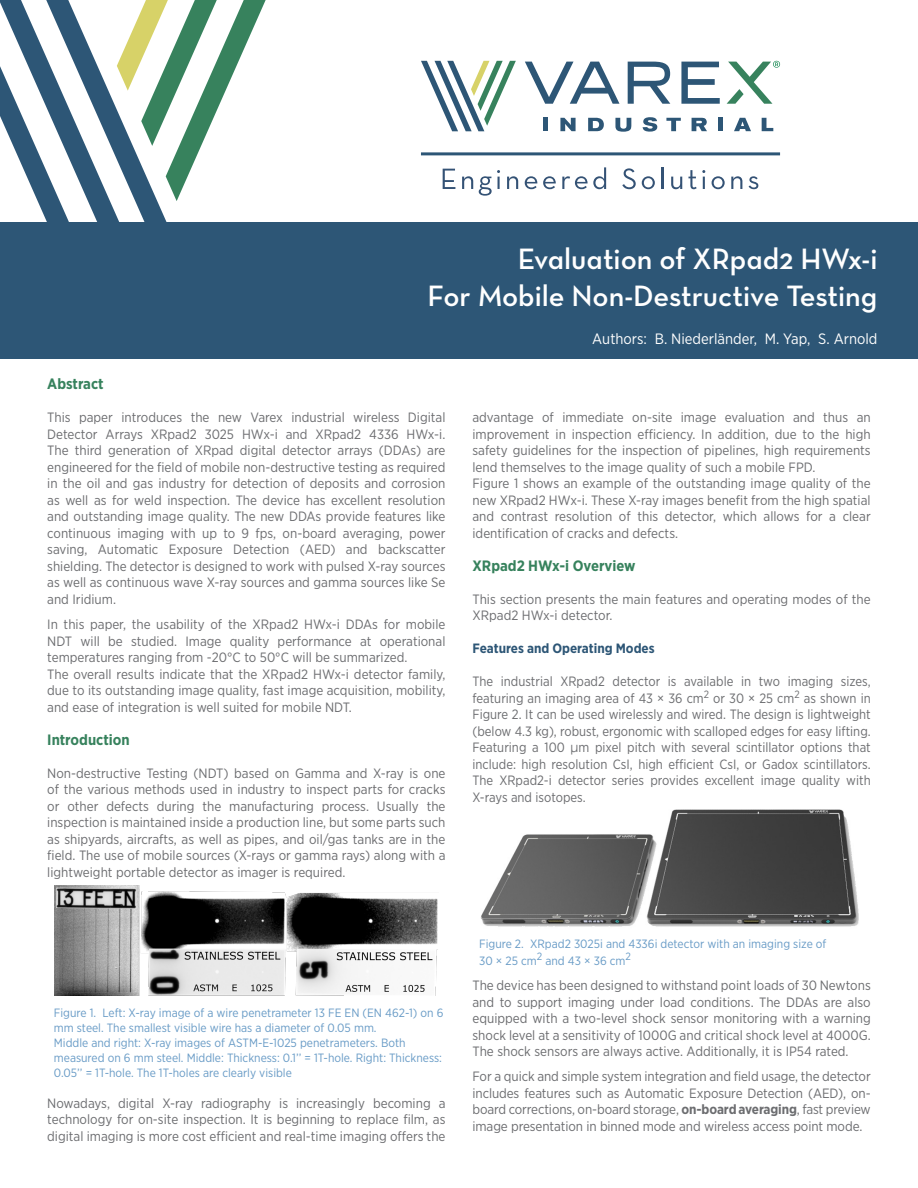
<style>
.page{position:relative;width:918px;height:1188px;background:#fff}
.page>*{position:absolute;margin:0;border:0;box-sizing:border-box;transform-origin:0 0}
.Pa3{font:30px "Neutraface Text Demi Alt";color:#fff}
.t1{font:15px "Gotham Narrow";color:#fff}
.Default{font:700 15px "Gotham Narrow";color:#37825d}
.Neutraface_12_Caps_2{font:700 15px "Gotham Narrow";color:#37825d}
.Default-2{font:13.5px/16.5px "Gotham Narrow";color:#6c6d70;text-align:justify}
.Pa5{font:13.5px/16.5px "Gotham Narrow";color:#6c6d70;text-align:justify}
.Pa6{font:700 13.5px "Gotham Narrow";color:#2d5676}
.Pa7{font:12px/15px "Gotham Narrow";color:#689bc6}
.s1{font-family:"Century Gothic"}
.s2{font-weight:700}
</style>
<div class="page">
<div style="left:0;top:222px;width:918px;height:137px;background:#2d5676"></div>
<svg style="left:0;top:0;width:266px;height:222px"></svg>
<svg style="left:443px;top:169px;width:12px;height:20px"></svg>
<svg style="left:462px;top:176px;width:11px;height:13px"></svg>
<svg style="left:479px;top:170px;width:21px;height:26px"></svg>
<svg style="left:507px;top:176px;width:11px;height:13px"></svg>
<svg style="left:525px;top:176px;width:12px;height:13px"></svg>
<svg style="left:543px;top:176px;width:13px;height:13px"></svg>
<svg style="left:562px;top:167px;width:44px;height:22px"></svg>
<svg style="left:622px;top:168px;width:14px;height:21px"></svg>
<svg style="left:642px;top:176px;width:13px;height:13px"></svg>
<hr style="left:662px;top:167px;width:2px;height:22px;background:#345275">
<svg style="left:671px;top:177px;width:11px;height:12px"></svg>
<svg style="left:688px;top:170px;width:17px;height:19px"></svg>
<svg style="left:712px;top:176px;width:13px;height:13px"></svg>
<svg style="left:731px;top:176px;width:11px;height:13px"></svg>
<svg style="left:749px;top:176px;width:9px;height:13px"></svg>
<svg style="left:421px;top:61px;width:95px;height:70px"></svg>
<svg style="left:525px;top:62px;width:195px;height:42px"></svg>
<svg style="left:727px;top:61px;width:53px;height:43px"></svg>
<div style="left:543px;top:118px;width:5px;height:13px;background:#2d5676"></div>
<svg style="left:560px;top:118px;width:16px;height:13px"></svg>
<svg style="left:588px;top:118px;width:16px;height:13px"></svg>
<svg style="left:615px;top:118px;width:16px;height:14px"></svg>
<svg style="left:643px;top:117px;width:14px;height:15px"></svg>
<svg style="left:666px;top:118px;width:15px;height:13px"></svg>
<svg style="left:692px;top:118px;width:15px;height:13px"></svg>
<hr style="left:719px;top:118px;width:4px;height:13px;background:#2d5676">
<svg style="left:734px;top:118px;width:17px;height:13px"></svg>
<svg style="left:762px;top:118px;width:11px;height:13px"></svg>
<hr style="left:421px;top:152px;width:359px;height:3px;background:#2d5676">
<img style="left:481px;top:809px;width:378px;height:118px">
<img style="left:54px;top:886px;width:384px;height:110px">
<p class="Pa3" style="left:518px;top:240px;width:361px">Evaluation of XRpad2 HWx-i</p>
<p class="Pa3" style="left:428px;top:277px;width:451px">For Mobile Non-Destructive Testing</p>
<p class="Neutraface_12_Caps_2" style="left:47px;top:374px;width:58px">Abstract</p>
<p class="Default-2" style="left:47px;top:409px;width:400px">This paper introduces the new Varex industrial wireless Digital Detector Arrays XRpad2 3025 HWx-i and XRpad2 4336 HWx-i.<br>The third generation of XRpad digital detector arrays (DDAs) are engineered for the field of mobile non-destructive testing as required in the oil and gas industry for detection of deposits and corrosion as well as for weld inspection. The device has excellent resolution and outstanding image quality. The new DDAs provide features like continuous imaging with up to 9 fps, on-board averaging, power saving, Automatic Exposure Detection (AED) and backscatter shielding. The detector is designed to work with pulsed X-ray sources as well as continuous wave X-ray sources and gamma sources like Se and Iridium.</p>
<p class="Default-2" style="left:47px;top:616px;width:400px">In this paper, the usability of the XRpad2 HWx-i DDAs for mobile NDT will be studied. Image quality performance at operational temperatures ranging from -20°C to 50°C will be summarized.</p>
<p class="Default-2" style="left:47px;top:665px;width:400px">The overall results indicate that the XRpad2 HWx-i detector family, due to its outstanding image quality, fast image acquisition, mobility, and ease of integration is well suited for mobile NDT.</p>
<p class="Default" style="left:47px;top:730px;width:84px">Introduction</p>
<p class="Pa5" style="left:47px;top:764px;width:400px">Non-destructive Testing (NDT) based on Gamma and X-ray is one of the various methods used in industry to inspect parts for cracks or other defects during the manufacturing process. Usually the inspection is maintained inside a production line, but some parts such as shipyards, aircrafts, as well as pipes, and oil/gas tanks are in the field. The use of mobile sources (X-rays or gamma rays) along with a lightweight portable detector as imager is required.</p>
<p class="Pa7" style="left:54px;top:1005px;width:391px">Figure 1. Left: X-ray image of a wire penetrameter 13 FE EN (EN 462-1) on 6 mm steel. The smallest visible wire has a diameter of 0.05 mm.</p>
<p class="Pa7" style="left:54px;top:1035px;width:390px">Middle and right: X-ray images of ASTM-E-1025 penetrameters. Both measured on 6 mm steel. Middle: Thickness: 0.1’’ = 1T-hole. Right: Thickness:<br>0.05’’ = 1T-hole. The 1T-holes are clearly visible</p>
<p class="Default-2" style="left:47px;top:1094px;width:400px">Nowadays, digital X-ray radiography is increasingly becoming a technology for on-site inspection. It is beginning to replace film, as digital imaging is more cost efficient and real-time imaging offers the</p>
<p class="t1" style="left:592px;top:329px;width:287px">Authors: B. Niederländer, M. Yap, S. Arnold</p>
<p class="Default-2" style="left:472px;top:409px;width:400px">advantage of immediate on-site image evaluation and thus an improvement in inspection efficiency. In addition, due to the high safety guidelines for the inspection of pipelines, high requirements lend themselves to the image quality of such a mobile FPD.</p>
<p class="Default-2" style="left:472px;top:475px;width:400px">Figure 1 shows an example of the outstanding image quality of the new XRpad2 HWx-i. These X-ray images benefit from the high spatial and contrast resolution of this detector, which allows for a clear identification of cracks and defects.</p>
<p class="Default" style="left:472px;top:556px;width:165px">XRpad2 HWx-i Overview</p>
<p class="Default-2" style="left:472px;top:590px;width:400px">This section presents the main features and operating modes of the<br>XRpad2 HWx-i detector.</p>
<p class="Pa6" style="left:472px;top:640px;width:184px">Features and Operating Modes</p>
<p class="Pa5" style="left:472px;top:673px;width:400px">The industrial XRpad2 detector is available in two imaging sizes, featuring an imaging area of 43 × 36 cm<sup>2</sup> or 30 × 25 cm<sup>2</sup> as shown in Figure 2. It can be used wirelessly and wired. The design is lightweight (below 4.3 kg), robust, ergonomic with scalloped edges for easy lifting.<br>Featuring a 100 <span class="s1">μ</span>m pixel pitch with several scintillator options that include: high resolution CsI, high efficient CsI, or Gadox scintillators.<br>The XRpad2-i detector series provides excellent image quality with X-rays and isotopes.</p>
<p class="Pa7" style="left:479px;top:936px;width:349px">Figure 2. XRpad2 3025i and 4336i detector with an imaging size of</p>
<p class="Pa7" style="left:479px;top:953px;width:153px">30 × 25 cm<sup>2</sup> and 43 × 36 cm<sup>2</sup></p>
<p class="Pa5" style="left:472px;top:977px;width:400px">The device has been designed to withstand point loads of 30 Newtons and to support imaging under load conditions. The DDAs are also equipped with a two-level shock sensor monitoring with a warning shock level at a sensitivity of 1000G and critical shock level at 4000G.<br>The shock sensors are always active. Additionally, it is IP54 rated.</p>
<p class="Pa5" style="left:472px;top:1068px;width:400px">For a quick and simple system integration and field usage, the detector includes features such as Automatic Exposure Detection (AED), on&shy;board corrections, on-board storage, <span class="s2">on-board averaging</span>, fast preview image presentation in binned mode and wireless access point mode.</p>
</div>
